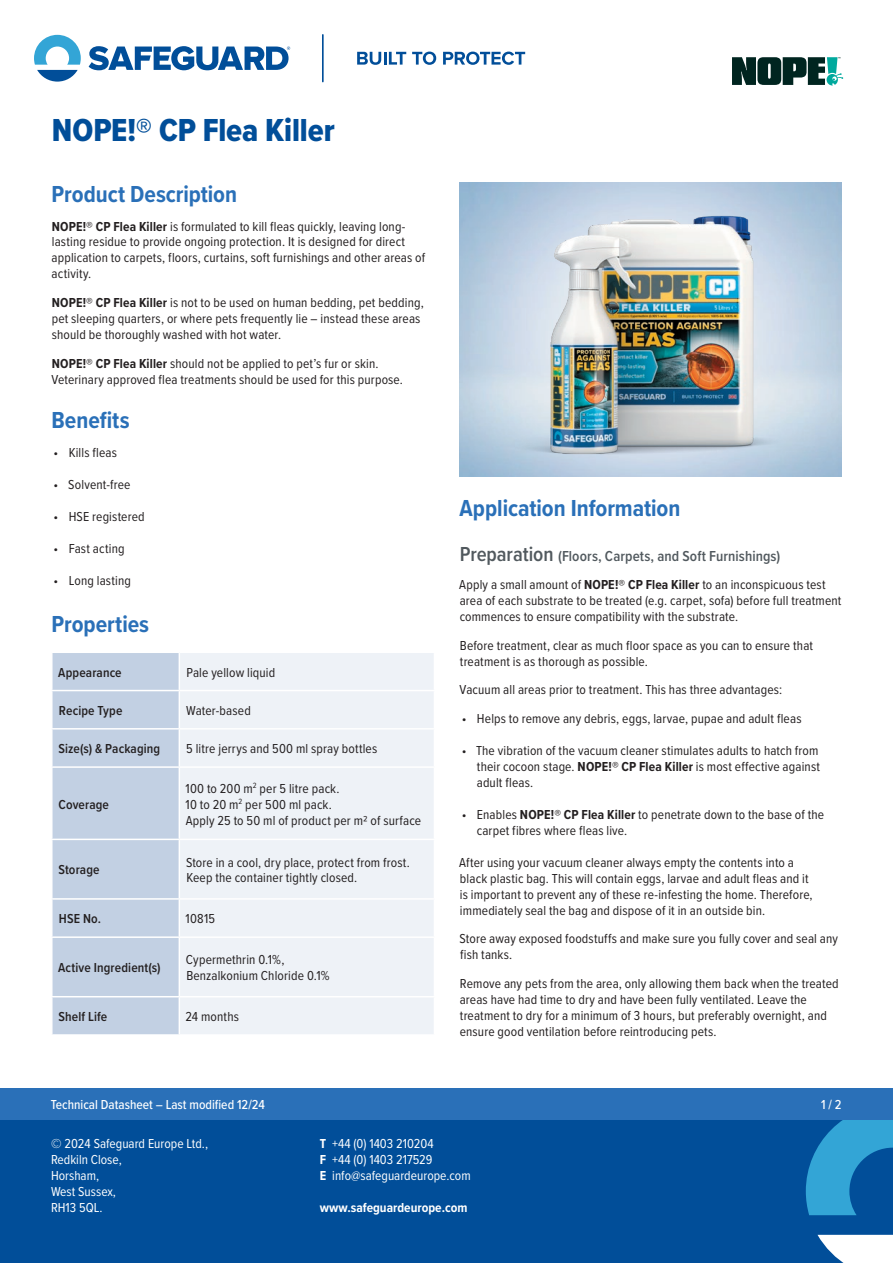
<style>
.page{position:relative;width:893px;height:1263px;background:#fff}
.page>*{position:absolute;margin:0;border:0;box-sizing:border-box;transform-origin:0 0}
.t1{font:33px "Proxima Nova Cond Extrabld";color:#014e99}
.t2{font:700 24px "Proxima Nova Cond";color:#2a70b8}
.t3{font:600 15px "Proxima Nova Cond";letter-spacing:.005em;color:#51595e}
.t4{font:13.5px/15.9px "Proxima Nova Cond";letter-spacing:.01em;color:#231f20}
.t5{font:13.5px/15.9px "Proxima Nova Cond";color:#fff}
.t6{font:600 13.5px "Proxima Nova Cond";letter-spacing:.01em;color:#231f20}
.t7{font:500 13.5px "Proxima Nova Cond";color:#fff}
.t8{font:700 13.5px "Proxima Nova Cond";color:#fff}
.s1{font-weight:700}
.s2{font-size:21px}
</style>
<div class="page">
<div style="left:0;top:1103px;width:893px;height:160px;background:#014e99"></div>
<svg style="left:817px;top:1235px;width:76px;height:28px;background:#d7e3ef"></svg>
<svg style="left:806px;top:1119px;width:87px;height:96px"></svg>
<div style="left:0;top:1087px;width:893px;height:32px;background:#2a70b8"></div>
<svg style="left:357px;top:52px;width:49px;height:13px"></svg>
<svg style="left:412px;top:52px;width:24px;height:13px"></svg>
<svg style="left:443px;top:52px;width:82px;height:13px"></svg>
<svg style="left:89px;top:46px;width:201px;height:24px"></svg>
<svg style="left:34px;top:35px;width:47px;height:47px"></svg>
<hr style="left:322px;top:35px;width:2px;height:47px;background:#014e99">
<img style="left:504px;top:183px;width:293px;height:293px">
<svg style="left:732px;top:57px;width:111px;height:28px;background:#39605c"></svg>
<div style="left:53px;top:653px;width:126px;height:381px;background:#c2d0e3"></div>
<div style="left:180px;top:653px;width:254px;height:381px;background:#eef2f7"></div>
<hr style="left:51px;top:690px;width:128px;height:1px;background:#fff">
<hr style="left:51px;top:728px;width:128px;height:1px;background:#fff">
<hr style="left:51px;top:839px;width:128px;height:1px;background:#fff">
<hr style="left:51px;top:898px;width:128px;height:2px;background:#fff">
<hr style="left:51px;top:936px;width:128px;height:2px;background:#fff">
<hr style="left:51px;top:996px;width:128px;height:1px;background:#fff">
<hr style="left:179px;top:690px;width:256px;height:1px;background:#fff">
<hr style="left:179px;top:728px;width:256px;height:1px;background:#fff">
<hr style="left:179px;top:839px;width:256px;height:1px;background:#fff">
<hr style="left:179px;top:898px;width:256px;height:2px;background:#fff">
<hr style="left:179px;top:936px;width:256px;height:2px;background:#fff">
<hr style="left:179px;top:996px;width:256px;height:1px;background:#fff">
<hr style="left:51px;top:766px;width:128px;height:2px;background:#fff">
<hr style="left:179px;top:766px;width:256px;height:2px;background:#fff">
<h1 class="t1" style="left:52px;top:106px;width:284px">NOPE!® CP Flea Killer</h1>
<h2 class="t2" style="left:52px;top:176px;width:187px">Product Description</h2>
<p class="t4" style="left:52px;top:217px;width:375px"><span class="s1">NOPE!® CP Flea Killer</span> is formulated to kill fleas quickly, leaving long&shy;lasting residue to provide ongoing protection. It is designed for direct application to carpets, floors, curtains, soft furnishings and other areas of activity.</p>
<p class="t4" style="left:52px;top:294px;width:374px"><span class="s1">NOPE!® CP Flea Killer</span> is not to be used on human bedding, pet bedding, pet sleeping quarters, or where pets frequently lie – instead these areas should be thoroughly washed with hot water.</p>
<p class="t4" style="left:51px;top:355px;width:353px"><span class="s1">NOPE!® CP Flea Killer</span> should not be applied to pet’s fur or skin.<br>Veterinary approved flea treatments should be used for this purpose.</p>
<h2 class="t2" style="left:52px;top:403px;width:80px">Benefits</h2>
<p class="t4" style="left:54px;top:444px;width:65px">• Kills fleas</p>
<p class="t4" style="left:54px;top:476px;width:79px">• Solvent-free</p>
<p class="t4" style="left:54px;top:508px;width:93px">• HSE registered</p>
<p class="t4" style="left:54px;top:540px;width:73px">• Fast acting</p>
<p class="t4" style="left:54px;top:571px;width:79px">• Long lasting</p>
<h2 class="t2" style="left:52px;top:607px;width:99px">Properties</h2>
<p class="t6" style="left:58px;top:662px;width:65px">Appearance</p>
<p class="t4" style="left:186px;top:664px;width:90px">Pale yellow liquid</p>
<p class="t6" style="left:59px;top:700px;width:65px">Recipe Type</p>
<p class="t4" style="left:186px;top:702px;width:66px">Water-based</p>
<p class="t6" style="left:59px;top:739px;width:103px">Size(s) &amp; Packaging</p>
<p class="t4" style="left:186px;top:740px;width:193px">5 litre jerrys and 500 ml spray bottles</p>
<p class="t6" style="left:58px;top:794px;width:52px">Coverage</p>
<p class="t4" style="left:186px;top:780px;width:237px">100 to 200 m<sup>2</sup> per 5 litre pack.<br>10 to 20 m<sup>2</sup> per 500 ml pack.<br>Apply 25 to 50 ml of product per m2 of surface</p>
<p class="t6" style="left:59px;top:860px;width:43px">Storage</p>
<p class="t4" style="left:186px;top:853px;width:225px">Store in a cool, dry place, protect from frost.<br>Keep the container tightly closed.</p>
<p class="t6" style="left:59px;top:909px;width:44px">HSE No.</p>
<p class="t4" style="left:186px;top:910px;width:31px">10815</p>
<p class="t6" style="left:58px;top:958px;width:104px">Active Ingredient(s)</p>
<p class="t4" style="left:186px;top:951px;width:145px">Cypermethrin 0.1%,<br>Benzalkonium Chloride 0.1%</p>
<p class="t6" style="left:59px;top:1007px;width:50px">Shelf Life</p>
<p class="t4" style="left:186px;top:1008px;width:55px">24 months</p>
<h2 class="t2" style="left:460px;top:490px;width:222px">Application Information</h2>
<p class="t3" style="left:460px;top:544px;width:322px"><span class="s2">Preparation</span> (Floors, Carpets, and Soft Furnishings)</p>
<p class="t4" style="left:459px;top:576px;width:384px">Apply a small amount of <span class="s1">NOPE!® CP Flea Killer</span> to an inconspicuous test area of each substrate to be treated (e.g. carpet, sofa) before full treatment commences to ensure compatibility with the substrate.</p>
<p class="t4" style="left:460px;top:637px;width:355px">Before treatment, clear as much floor space as you can to ensure that treatment is as thorough as possible.</p>
<p class="t4" style="left:460px;top:681px;width:324px">Vacuum all areas prior to treatment. This has three advantages:</p>
<p class="t4" style="left:462px;top:710px;width:341px">• Helps to remove any debris, eggs, larvae, pupae and adult fleas</p>
<p class="t4" style="left:477px;top:742px;width:345px;text-indent:-15px">• The vibration of the vacuum cleaner stimulates adults to hatch from their cocoon stage. <span class="s1">NOPE!® CP Flea Killer</span> is most effective against adult fleas.</p>
<p class="t4" style="left:477px;top:806px;width:349px;text-indent:-15px">• Enables <span class="s1">NOPE!® CP Flea Killer</span> to penetrate down to the base of the carpet fibres where fleas live.</p>
<p class="t4" style="left:459px;top:854px;width:355px">After using your vacuum cleaner always empty the contents into a black plastic bag. This will contain eggs, larvae and adult fleas and it is important to prevent any of these re-infesting the home. Therefore, immediately seal the bag and dispose of it in an outside bin.</p>
<p class="t4" style="left:460px;top:930px;width:380px">Store away exposed foodstuffs and make sure you fully cover and seal any fish tanks.</p>
<p class="t4" style="left:460px;top:975px;width:380px">Remove any pets from the area, only allowing them back when the treated areas have had time to dry and have been fully ventilated. Leave the treatment to dry for a minimum of 3 hours, but preferably overnight, and ensure good ventilation before reintroducing pets.</p>
<p class="t7" style="left:51px;top:1094px;width:216px">Technical Datasheet – Last modified 12/24</p>
<p class="t7" style="left:821px;top:1094px;width:22px">1 / 2</p>
<p class="t5" style="left:51px;top:1135px;width:159px">© 2024 Safeguard Europe Ltd.,<br>Redkiln Close,<br>Horsham,<br>West Sussex,<br>RH13 5QL.</p>
<p class="t5" style="left:320px;top:1135px;width:152px"><span class="s1">T</span> +44 (0) 1403 210204<br><span class="s1">F</span> +44 (0) 1403 217529<br><span class="s1">E</span> info@safeguardeurope.com</p>
<p class="t8" style="left:320px;top:1197px;width:149px">www.safeguardeurope.com</p>
</div>
